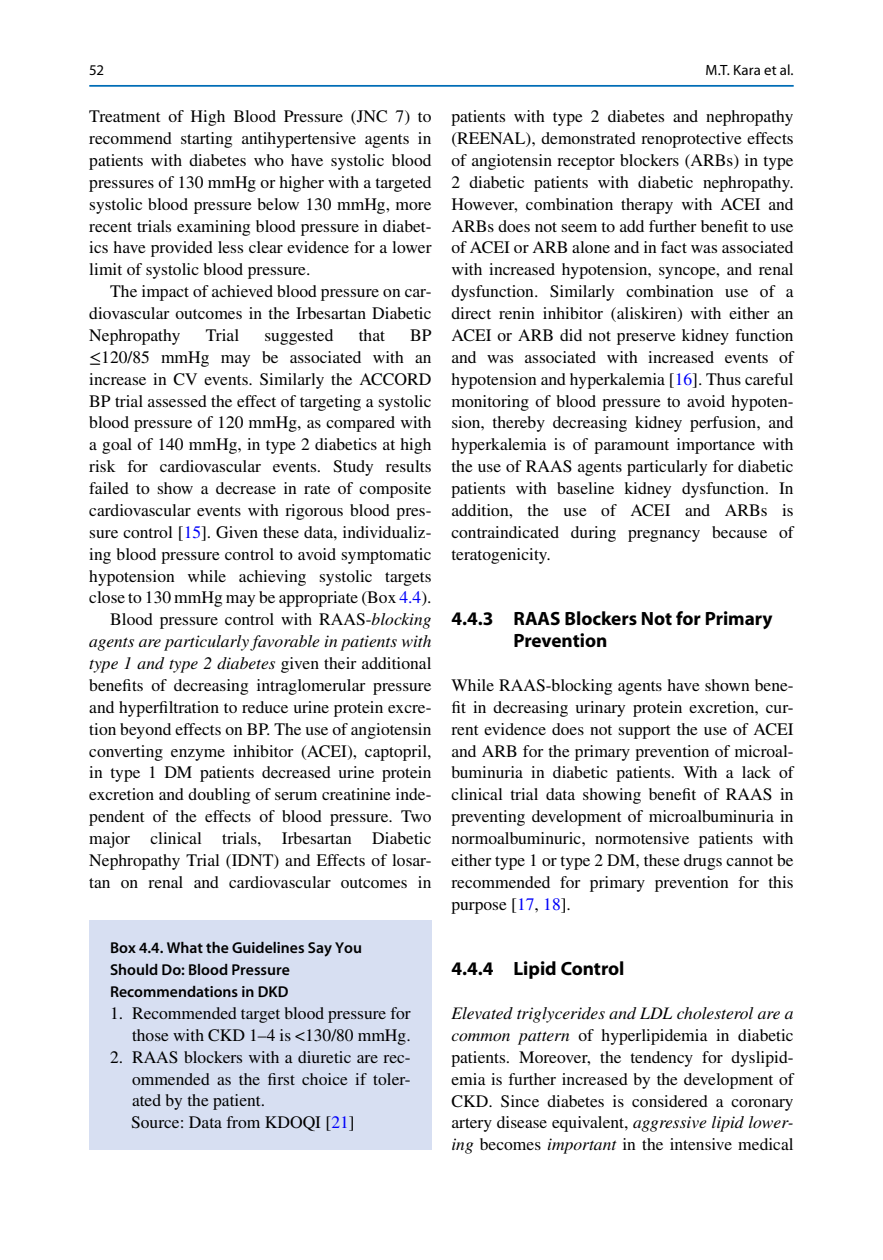
<style>
.page{position:relative;width:883px;height:1260px;background:#fff}
.page>*{position:absolute;margin:0;border:0;box-sizing:border-box;transform-origin:0 0}
.t1{font:700 19.25px/21.9px "Myriad";color:#000}
.t2{font:17.5px/21.9px "Times";color:#000;text-align:justify}
.t3{font:600 15.75px/21.9px "Myriad";color:#000}
.t4{font:14.88px "Myriad";letter-spacing:.005em;color:#000}
.s1{font-family:"STIX General"}
.s2{color:#0000fa}
.s3{font-style:italic}
</style>
<div class="page">
<div style="left:89px;top:921px;width:343px;height:229px;background:#d7dff2"></div>
<hr style="left:89px;top:85px;width:705px;height:2px;background:#006db6">
<p class="t4" style="left:89px;top:64px;width:16px">52</p>
<p class="t2" style="left:89px;top:107px;width:344px">Treatment of High Blood Pressure (JNC 7) to recommend starting antihypertensive agents in patients with diabetes who have systolic blood pressures of 130 mmHg or higher with a targeted systolic blood pressure below 130 mmHg, more recent trials examining blood pressure in diabet&shy;ics have provided less clear evidence for a lower limit of systolic blood pressure.</p>
<p class="t2" style="left:89px;top:282px;width:344px;text-indent:21px">The impact of achieved blood pressure on car&shy;diovascular outcomes in the Irbesartan Diabetic Nephropathy</p>
<p class="t2" style="left:206px;top:326px;width:35px">Trial</p>
<p class="t2" style="left:265px;top:326px;width:71px">suggested</p>
<p class="t2" style="left:359px;top:326px;width:28px">that</p>
<p class="t2" style="left:89px;top:326px;width:344px;text-align:right">BP<br><span class="s1">≤</span>120/85 mmHg may be associated with an increase in CV events. Similarly the ACCORD BP trial assessed the effect of targeting a systolic blood pressure of 120 mmHg, as compared with a goal of 140 mmHg, in type 2 diabetics at high risk for cardiovascular events. Study results failed to show a decrease in rate of composite cardiovascular events with rigorous blood pres&shy;sure control [ <span class="s2">15</span> ]. Given these data, individualiz&shy;ing blood pressure control to avoid symptomatic hypotension while achieving systolic targets close to 130 mmHg may be appropriate (Box <span class="s2">4.4</span> ).<br>Blood pressure control with RAAS- <span class="s3">blocking agents are particularly favorable in patients with type 1 and type 2 diabetes</span> given their additional benefits of decreasing intraglomerular pressure and hyperfiltration to reduce urine protein excre&shy;tion beyond effects on BP. The use of angiotensin converting enzyme inhibitor (ACEI), captopril, in type 1 DM patients decreased urine protein excretion and doubling of serum creatinine inde&shy;pendent of the effects of blood pressure. Two major clinical trials, Irbesartan Diabetic Nephropathy Trial (IDNT) and Effects of losar&shy;tan on renal and cardiovascular outcomes in</p>
<p class="t3" style="left:110px;top:938px;width:253px">Box 4.4. What the Guidelines Say You<br>Should Do: Blood Pressure<br>Recommendations in DKD</p>
<p class="t2" style="left:110px;top:1004px;width:302px;text-align:right">1. Recommended target blood pressure for those with CKD 1–4 is &lt;130/80 mmHg.</p>
<p class="t2" style="left:131px;top:1048px;width:281px;text-align:left;text-indent:-21px">2. RAAS blockers with a diuretic are rec&shy;ommended as the first choice if toler&shy;ated by the patient.<br>Source: Data from KDOQI [ <span class="s2">21</span> ]</p>
<p class="t4" style="left:706px;top:64px;width:90px">M.T. Kara et al.</p>
<p class="t2" style="left:451px;top:107px;width:344px">patients with type 2 diabetes and nephropathy (REENAL), demonstrated renoprotective effects of angiotensin receptor blockers (ARBs) in type 2 diabetic patients with diabetic nephropathy.<br>However, combination therapy with ACEI and ARBs does not seem to add further benefit to use of ACEI or ARB alone and in fact was associated with increased hypotension, syncope, and renal dysfunction. Similarly combination use of a direct renin inhibitor (aliskiren) with either an ACEI or ARB did not preserve kidney function and was associated with increased events of hypotension and hyperkalemia [ <span class="s2">16</span> ]. Thus careful monitoring of blood pressure to avoid hypoten&shy;sion, thereby decreasing kidney perfusion, and hyperkalemia is of paramount importance with the use of RAAS agents particularly for diabetic patients with baseline kidney dysfunction. In addition, the use of ACEI and ARBs is contraindicated during pregnancy because of teratogenicity.</p>
<p class="t1" style="left:513px;top:609px;width:261px;text-indent:-62px">4.4.3 RAAS Blockers Not for Primary<br>Prevention</p>
<p class="t2" style="left:451px;top:676px;width:344px">While RAAS-blocking agents have shown bene&shy;fit in decreasing urinary protein excretion, cur&shy;rent evidence does not support the use of ACEI and ARB for the primary prevention of microal&shy;buminuria in diabetic patients. With a lack of clinical trial data showing benefit of RAAS in preventing development of microalbuminuria in normoalbuminuric, normotensive patients with either type 1 or type 2 DM, these drugs cannot be recommended for primary prevention for this purpose [ <span class="s2">17</span> , <span class="s2">18</span> ].</p>
<p class="t1" style="left:451px;top:959px;width:175px">4.4.4 Lipid Control</p>
<p class="t2" style="left:451px;top:1004px;width:344px"><span class="s3">Elevated triglycerides and LDL cholesterol are a common pattern</span> of hyperlipidemia in diabetic patients. Moreover, the tendency for dyslipid&shy;emia is further increased by the development of CKD. Since diabetes is considered a coronary artery disease equivalent, <span class="s3">aggressive lipid lower&shy;ing</span> becomes <span class="s3">important</span> in the intensive medical</p>
</div>
